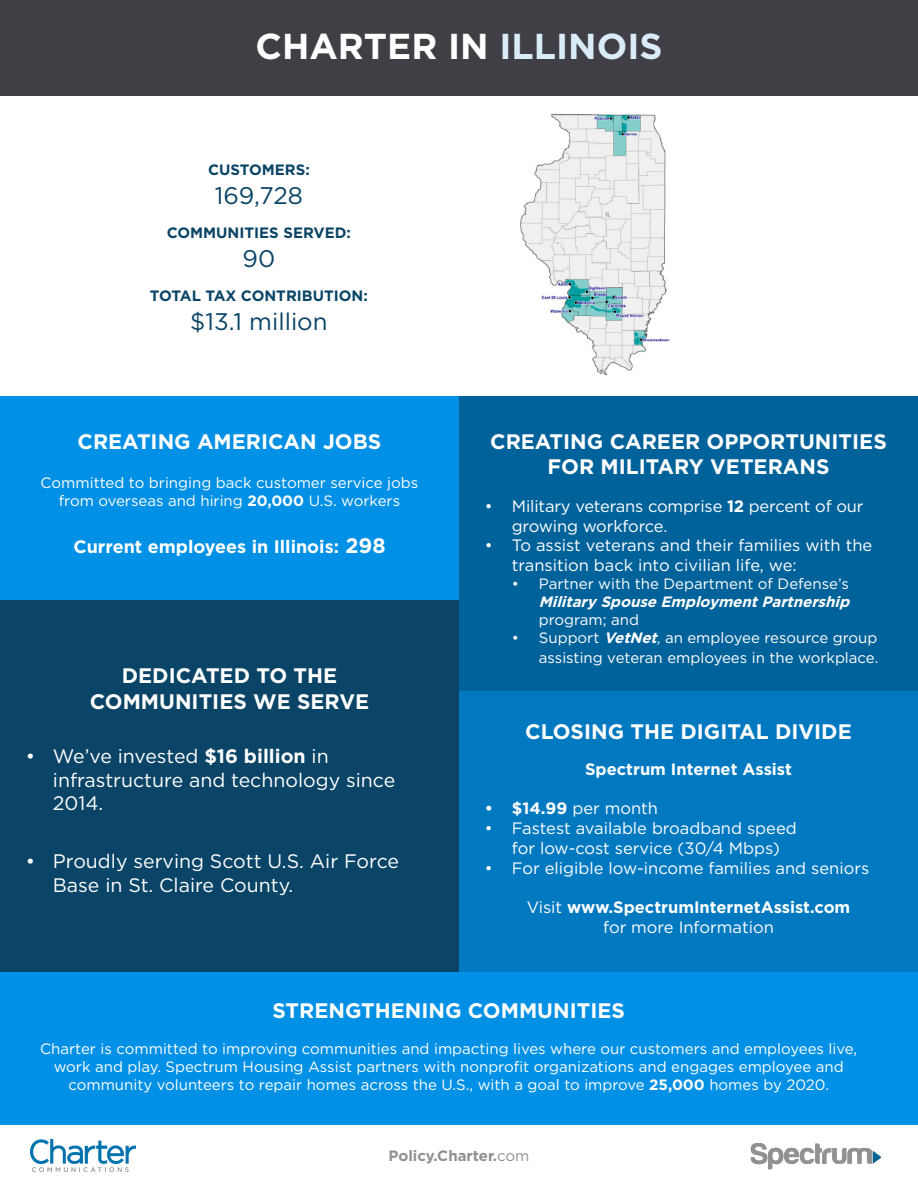
<style>
.page{position:relative;width:918px;height:1188px;background:#fff}
.page>*{position:absolute;margin:0;border:0;box-sizing:border-box;transform-origin:0 0}
.t1{font:700 36px "Gotham";color:#fff}
.t2{font:24px "Gotham";color:#0a4466}
.t3{font:700 21px/25.2px "Gotham";color:#fff;text-align:center}
.t4{font:19.5px/23.4px "Gotham";color:#fff}
.t5{font:700 18px "Gotham";color:#fff}
.t6{font:16.5px/19.8px "Gotham";color:#fff}
.t7{font:700 16.5px "Gotham";color:#fff}
.t8{font:15px/18px "Gotham";color:#fff;text-align:center}
.t9{font:700 15px "Gotham";color:#0a4466}
.t10{font:700 15px "Gotham";color:#909191}
.s1{color:#daecf7}
.s2{font-weight:700}
.s3{font-size:21px}
.s4{font-weight:700;font-style:italic}
.s5{font-style:italic}
.s6{font-weight:400}
</style>
<div class="page">
<img style="left:476px;top:95px;width:275px;height:280px">
<div style="left:0;top:0;width:918px;height:95px;background:#3f3f45"></div>
<div style="left:459px;top:396px;width:459px;height:295px;background:#00629a"></div>
<div style="left:459px;top:691px;width:459px;height:281px;background:#0179c1"></div>
<div style="left:0;top:972px;width:918px;height:152px;background:#0090e5"></div>
<div style="left:0;top:396px;width:459px;height:220px;background:#0090e5"></div>
<div style="left:0;top:601px;width:459px;height:371px;background:#0a4466"></div>
<img style="left:30px;top:1139px;width:106px;height:32px">
<img style="left:750px;top:1143px;width:132px;height:26px">
<p class="t1" style="left:256px;top:22px;width:408px">CHARTER IN <span class="s1">ILLINOIS</span></p>
<p class="t9" style="left:208px;top:160px;width:103px">CUSTOMERS:</p>
<p class="t2" style="left:215px;top:180px;width:90px">169,728</p>
<p class="t9" style="left:167px;top:223px;width:186px">COMMUNITIES SERVED:</p>
<p class="t2" style="left:243px;top:243px;width:34px">90</p>
<p class="t9" style="left:150px;top:286px;width:219px">TOTAL TAX CONTRIBUTION:</p>
<p class="t2" style="left:190px;top:306px;width:139px">$13.1 million</p>
<p class="t3" style="left:78px;top:429px;width:305px">CREATING AMERICAN JOBS</p>
<p class="t8" style="left:41px;top:474px;width:379px">Committed to bringing back customer service jobs from overseas and hiring <span class="s2">20,000</span> U.S. workers</p>
<p class="t5" style="left:73px;top:535px;width:314px">Current employees in Illinois: <span class="s3">298</span></p>
<p class="t3" style="left:122px;top:663px;width:217px">DEDICATED TO THE</p>
<p class="t3" style="left:90px;top:688px;width:281px">COMMUNITIES WE SERVE</p>
<p class="t4" style="left:53px;top:744px;width:344px;text-indent:-27px">• We’ve invested <span class="s2">$16 billion</span> in infrastructure and technology since<br>2014.</p>
<p class="t4" style="left:53px;top:849px;width:348px;text-indent:-27px">• Proudly serving Scott U.S. Air Force<br>Base in St. Claire County.</p>
<p class="t3" style="left:490px;top:429px;width:398px">CREATING CAREER OPPORTUNITIES<br>FOR MILITARY VETERANS</p>
<p class="t6" style="left:512px;top:496px;width:353px;text-indent:-27px">• Military veterans comprise <span class="s2">12</span> percent of our growing workforce.</p>
<p class="t6" style="left:512px;top:535px;width:362px;text-indent:-27px">• To assist veterans and their families with the transition back into civilian life, we:</p>
<p class="t8" style="left:539px;top:575px;width:317px;text-align:left;text-indent:-27px">• Partner with the Department of Defense’s<br><span class="s4">MilitarySpouseEmploymentPartnership </span>program; and</p>
<p class="t8" style="left:512px;top:628px;width:368px;line-height:19.8px;text-align:right">• Support <span class="s4">VetNet</span><span class="s5">,</span>an employee resource group assisting veteran employees in the workplace.</p>
<p class="t3" style="left:525px;top:718px;width:328px">CLOSING THE DIGITAL DIVIDE</p>
<p class="t7" style="left:585px;top:758px;width:208px">Spectrum Internet Assist</p>
<p class="t6" style="left:485px;top:798px;width:175px"><span class="s2">• $14.99</span> per month</p>
<p class="t6" style="left:512px;top:818px;width:286px;text-indent:-27px">• Fastest available broadband speed for low-cost service (30/4 Mbps)</p>
<p class="t6" style="left:485px;top:858px;width:386px">• For eligible low-income families and seniors</p>
<p class="t7" style="left:527px;top:896px;width:325px"><span class="s6">Visit</span> www.SpectrumInternetAssist.com</p>
<p class="t6" style="left:603px;top:917px;width:172px">for more Information</p>
<p class="t3" style="left:272px;top:998px;width:354px">STRENGTHENING COMMUNITIES</p>
<p class="t8" style="left:40px;top:1040px;width:819px">Charter is committed to improving communities and impacting lives where our customers and employees live, work and play. Spectrum Housing Assist partners with nonprofit organizations and engages employee and community volunteers to repair homes across the U.S., with a goal to improve <span class="s2">25,000</span> homes by 2020.</p>
<p class="t10" style="left:388px;top:1145px;width:143px">Policy.Charter.<span class="s6">com</span></p>
</div>
